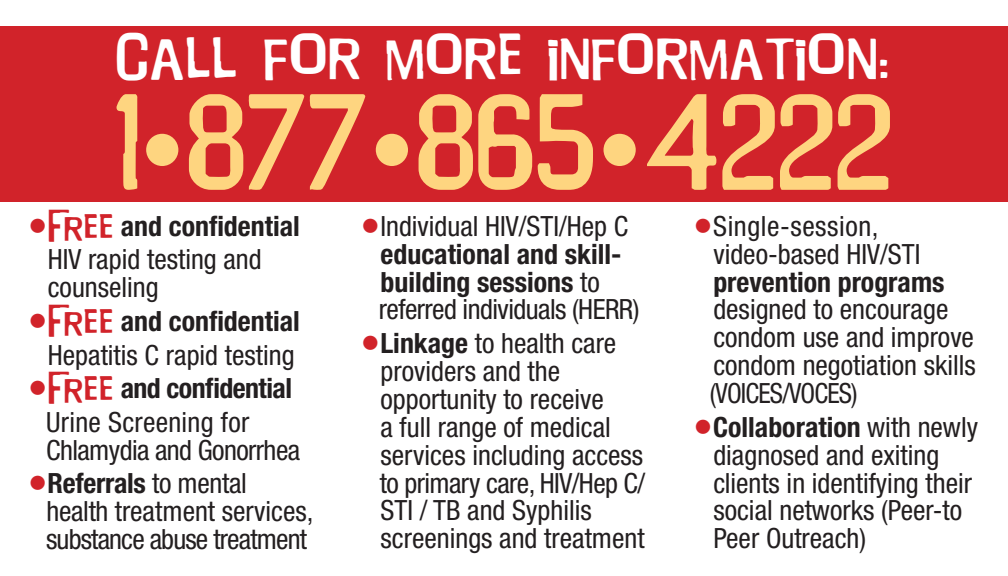
<style>
.page{position:relative;width:1008px;height:576px;background:#fff}
.page>*{position:absolute;margin:0;border:0;box-sizing:border-box;transform-origin:0 0}
.t1{font:95.6px "Will Robinson";color:#fed580}
.t2{font:48px "Will Robinson";color:#fff}
.t3{font:condensed 28px/28px "Helvetica Neue";color:#231f20}
.t4{font:condensed 28px/28px "Helvetica Neue";letter-spacing:-.02em;color:#231f20}
.t5{font:700 condensed 28px "Helvetica Neue";color:#231f20}
.t6{font:700 condensed 28px "Helvetica Neue";letter-spacing:-.02em;color:#231f20}
.s1{font-family:"Helvetica";font-weight:900}
.s2{font-weight:500;font-size:40px;color:#d1232a}
.s3{font-family:"Will Robinson";font-weight:400;font-stretch:normal;color:#d1232a}
.s4{font-weight:700}
</style>
<div class="page">
<div style="left:0;top:26px;width:1008px;height:176px;background:#d1232a"></div>
<p class="t2" style="left:116px;top:19px;width:778px">Call for more information:</p>
<p class="t1" style="left:115px;top:67px;width:779px">1<span class="s1">•</span>877<span class="s1">•</span>865<span class="s1">•</span>4222</p>
<p class="t5" style="left:28px;top:209px;width:274px"><span class="s2">•</span><span class="s3">Free</span> and confidential</p>
<p class="t3" style="left:48px;top:245px;width:216px">HIV rapid testing and counseling</p>
<p class="t5" style="left:28px;top:304px;width:274px"><span class="s2">•</span><span class="s3">Free</span> and confidential</p>
<p class="t3" style="left:48px;top:341px;width:248px">Hepatitis C rapid testing</p>
<p class="t6" style="left:28px;top:371px;width:266px"><span class="s2">•</span><span class="s3">Free</span> and confidential</p>
<p class="t4" style="left:46px;top:408px;width:256px">Urine Screening for<br>Chlamydia and Gonorrhea</p>
<p class="t3" style="left:46px;top:469px;width:269px;text-indent:-18px"><span class="s2">•</span><span class="s4">Referrals</span> to mental health treatment services, substance abuse treatment</p>
<p class="t4" style="left:379px;top:212px;width:262px;text-indent:-18px"><span class="s2">•</span>Individual HIV/STI/Hep C <span class="s4">educational and skill&shy;building sessions</span> to referred individuals (HERR)</p>
<p class="t3" style="left:380px;top:329px;width:267px;text-indent:-19px"><span class="s2">•</span><span class="s4">Linkage</span> to health care providers and the opportunity to receive<br>a full range of medical services including access to primary care, HIV/Hep C/<br>STI / TB and Syphilis screenings and treatment</p>
<p class="t3" style="left:710px;top:212px;width:267px;text-indent:-17px"><span class="s2">•</span>Single-session, video-based HIV/STI <span class="s4">prevention programs </span>designed to encourage condom use and improve condom negotiation skills (VOICES/VOCES)</p>
<p class="t3" style="left:713px;top:413px;width:266px;text-indent:-20px"><span class="s2">•</span><span class="s4">Collaboration</span> with newly diagnosed and exiting clients in identifying their social networks (Peer-to<br>Peer Outreach)</p>
</div>
